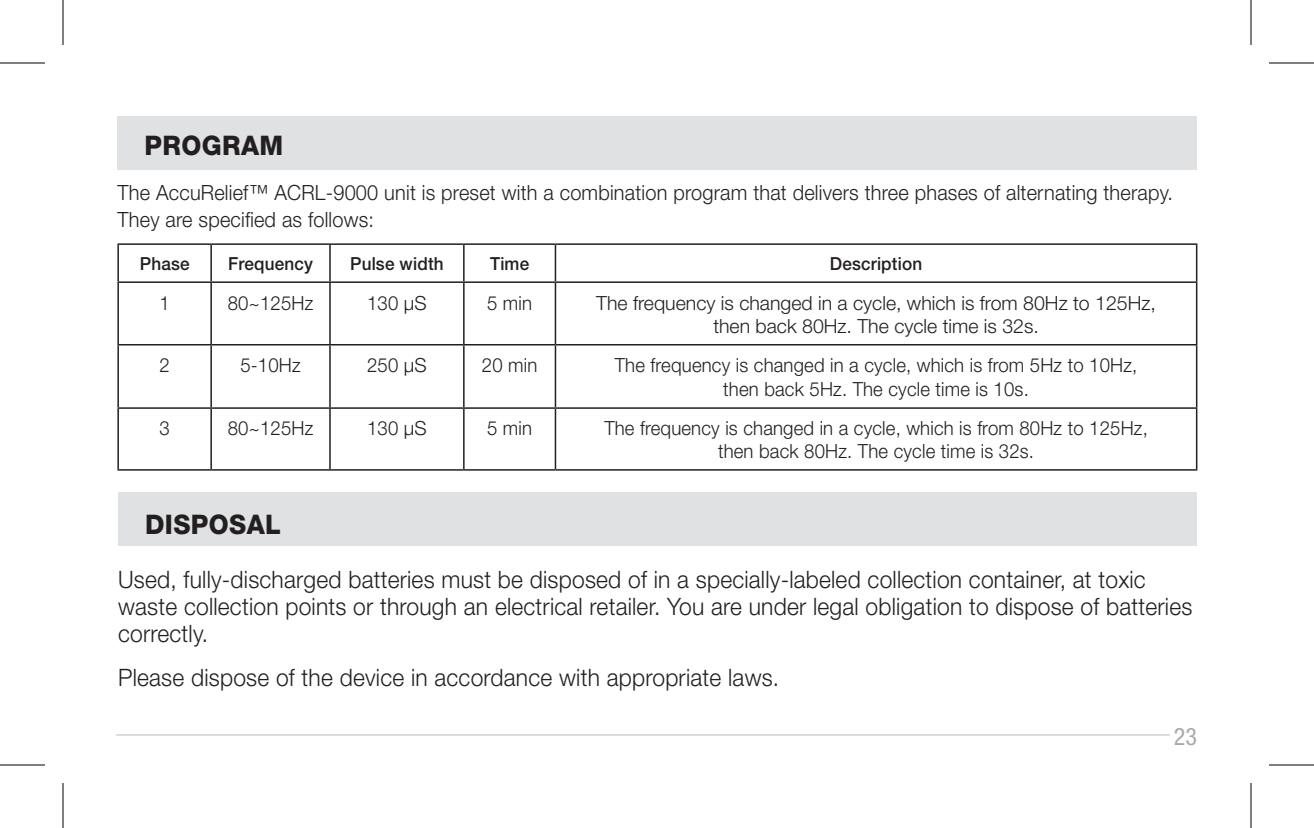
<style>
.page{position:relative;width:1314px;height:828px;background:#fff}
.page>*{position:absolute;margin:0;border:0;box-sizing:border-box;transform-origin:0 0}
.t1{font:800 27px "Helvetica Neue";letter-spacing:.015em;color:#231f20;scale:.95 1}
.t2{font:300 24px/27px "Helvetica Neue";letter-spacing:.01em;color:#231f20;scale:.95 1}
.t3{font:condensed 24px "Helvetica Neue";color:#a8a9ad}
.t4{font:300 21px/27px "Helvetica Neue";letter-spacing:.01em;color:#231f20;scale:.95 1}
.t5{font:300 19.5px/24px "Helvetica Neue";letter-spacing:.01em;color:#231f20;text-align:center;scale:.95 1}
.t6{font:300 19.5px/23.1px "Helvetica Neue";letter-spacing:.01em;color:#231f20;text-align:center}
.t7{font:500 18px "Helvetica Neue";letter-spacing:.01em;color:#231f20;scale:.95 1}
</style>
<div class="page">
<hr style="left:116px;top:734px;width:1054px;height:2px;background:#d1d2d4">
<hr style="left:117px;top:245px;width:2px;height:36px;background:#231f20">
<hr style="left:117px;top:243px;width:94px;height:2px;background:#231f20">
<hr style="left:117px;top:281px;width:94px;height:2px;background:#231f20">
<hr style="left:210px;top:245px;width:2px;height:36px;background:#231f20">
<hr style="left:211px;top:243px;width:119px;height:2px;background:#231f20">
<hr style="left:211px;top:281px;width:119px;height:2px;background:#231f20">
<hr style="left:329px;top:245px;width:2px;height:36px;background:#231f20">
<hr style="left:330px;top:243px;width:134px;height:2px;background:#231f20">
<hr style="left:330px;top:281px;width:134px;height:2px;background:#231f20">
<hr style="left:463px;top:245px;width:2px;height:36px;background:#231f20">
<hr style="left:464px;top:243px;width:91px;height:2px;background:#231f20">
<hr style="left:464px;top:281px;width:91px;height:2px;background:#231f20">
<hr style="left:555px;top:245px;width:1px;height:36px;background:#231f20">
<hr style="left:1196px;top:245px;width:1px;height:36px;background:#231f20">
<hr style="left:555px;top:243px;width:642px;height:2px;background:#231f20">
<hr style="left:555px;top:281px;width:642px;height:2px;background:#231f20">
<hr style="left:117px;top:283px;width:2px;height:61px;background:#231f20">
<hr style="left:210px;top:283px;width:2px;height:61px;background:#231f20">
<hr style="left:329px;top:283px;width:2px;height:61px;background:#231f20">
<hr style="left:463px;top:283px;width:2px;height:61px;background:#231f20">
<hr style="left:555px;top:283px;width:1px;height:61px;background:#231f20">
<hr style="left:1196px;top:283px;width:1px;height:61px;background:#231f20">
<hr style="left:117px;top:346px;width:2px;height:61px;background:#231f20">
<hr style="left:117px;top:344px;width:94px;height:2px;background:#231f20">
<hr style="left:210px;top:346px;width:2px;height:61px;background:#231f20">
<hr style="left:211px;top:344px;width:119px;height:2px;background:#231f20">
<hr style="left:329px;top:346px;width:2px;height:61px;background:#231f20">
<hr style="left:330px;top:344px;width:134px;height:2px;background:#231f20">
<hr style="left:463px;top:346px;width:2px;height:61px;background:#231f20">
<hr style="left:464px;top:344px;width:91px;height:2px;background:#231f20">
<hr style="left:555px;top:346px;width:1px;height:61px;background:#231f20">
<hr style="left:1196px;top:346px;width:1px;height:61px;background:#231f20">
<hr style="left:555px;top:344px;width:642px;height:2px;background:#231f20">
<hr style="left:117px;top:409px;width:2px;height:60px;background:#231f20">
<hr style="left:117px;top:407px;width:94px;height:2px;background:#231f20">
<hr style="left:117px;top:469px;width:94px;height:2px;background:#231f20">
<hr style="left:210px;top:409px;width:2px;height:60px;background:#231f20">
<hr style="left:211px;top:407px;width:119px;height:2px;background:#231f20">
<hr style="left:211px;top:469px;width:119px;height:2px;background:#231f20">
<hr style="left:329px;top:409px;width:2px;height:60px;background:#231f20">
<hr style="left:330px;top:407px;width:134px;height:2px;background:#231f20">
<hr style="left:330px;top:469px;width:134px;height:2px;background:#231f20">
<hr style="left:463px;top:409px;width:2px;height:60px;background:#231f20">
<hr style="left:464px;top:407px;width:91px;height:2px;background:#231f20">
<hr style="left:464px;top:469px;width:91px;height:2px;background:#231f20">
<hr style="left:555px;top:409px;width:1px;height:60px;background:#231f20">
<hr style="left:1196px;top:409px;width:1px;height:60px;background:#231f20">
<hr style="left:555px;top:407px;width:642px;height:2px;background:#231f20">
<hr style="left:555px;top:469px;width:642px;height:2px;background:#231f20">
<div style="left:118px;top:116px;width:1079px;height:54px;background:#e0e1e3"></div>
<div style="left:118px;top:492px;width:1079px;height:54px;background:#e0e1e3"></div>
<hr style="left:0;top:62px;width:45px;height:2px;background:#000">
<hr style="left:1269px;top:62px;width:45px;height:2px;background:#000">
<hr style="left:0;top:764px;width:45px;height:2px;background:#000">
<hr style="left:1269px;top:764px;width:45px;height:2px;background:#000">
<hr style="left:62px;top:0;width:2px;height:45px;background:#000">
<hr style="left:62px;top:783px;width:2px;height:45px;background:#000">
<hr style="left:1250px;top:0;width:2px;height:45px;background:#000">
<hr style="left:1250px;top:783px;width:2px;height:45px;background:#000">
<p class="t1" style="left:145px;top:130px;width:147px">PROGRAM</p>
<p class="t4" style="left:118px;top:178px;width:1112px">The AccuRelief™ ACRL-9000 unit is preset with a combination program that delivers three phases of alternating therapy.<br>They are specified as follows:</p>
<p class="t7" style="left:140px;top:253px;width:54px">Phase</p>
<p class="t7" style="left:228px;top:253px;width:91px">Frequency</p>
<p class="t7" style="left:350px;top:253px;width:100px">Pulse width</p>
<p class="t7" style="left:490px;top:253px;width:43px">Time</p>
<p class="t7" style="left:830px;top:253px;width:99px">Description</p>
<p class="t5" style="left:160px;top:290px;width:12px">1</p>
<p class="t5" style="left:228px;top:290px;width:92px">80~125Hz</p>
<p class="t5" style="left:367px;top:290px;width:64px">130 μS</p>
<p class="t5" style="left:487px;top:290px;width:49px">5 min</p>
<p class="t6" style="left:596px;top:291px;width:561px">The frequency is changed in a cycle, which is from 80Hz to 125Hz, then back 80Hz. The cycle time is 32s.</p>
<p class="t5" style="left:160px;top:353px;width:12px">2</p>
<p class="t5" style="left:240px;top:353px;width:65px">5-10Hz</p>
<p class="t5" style="left:367px;top:353px;width:64px">250 μS</p>
<p class="t5" style="left:482px;top:353px;width:60px">20 min</p>
<p class="t5" style="left:615px;top:353px;width:552px">The frequency is changed in a cycle, which is from 5Hz to 10Hz, then back 5Hz. The cycle time is 10s.</p>
<p class="t5" style="left:160px;top:416px;width:12px">3</p>
<p class="t5" style="left:228px;top:416px;width:92px">80~125Hz</p>
<p class="t5" style="left:367px;top:416px;width:64px">130 μS</p>
<p class="t5" style="left:487px;top:416px;width:49px">5 min</p>
<p class="t5" style="left:604px;top:417px;width:574px;line-height:22.5px">The frequency is changed in a cycle, which is from 80Hz to 125Hz, then back 80Hz. The cycle time is 32s.</p>
<p class="t1" style="left:145px;top:508px;width:144px">DISPOSAL</p>
<p class="t2" style="left:118px;top:565px;width:1132px">Used, fully-discharged batteries must be disposed of in a specially-labeled collection container, at toxic waste collection points or through an electrical retailer. You are under legal obligation to dispose of batteries correctly.</p>
<p class="t2" style="left:118px;top:663px;width:698px">Please dispose of the device in accordance with appropriate laws.</p>
<p class="t3" style="left:1174px;top:723px;width:25px">23</p>
</div>
